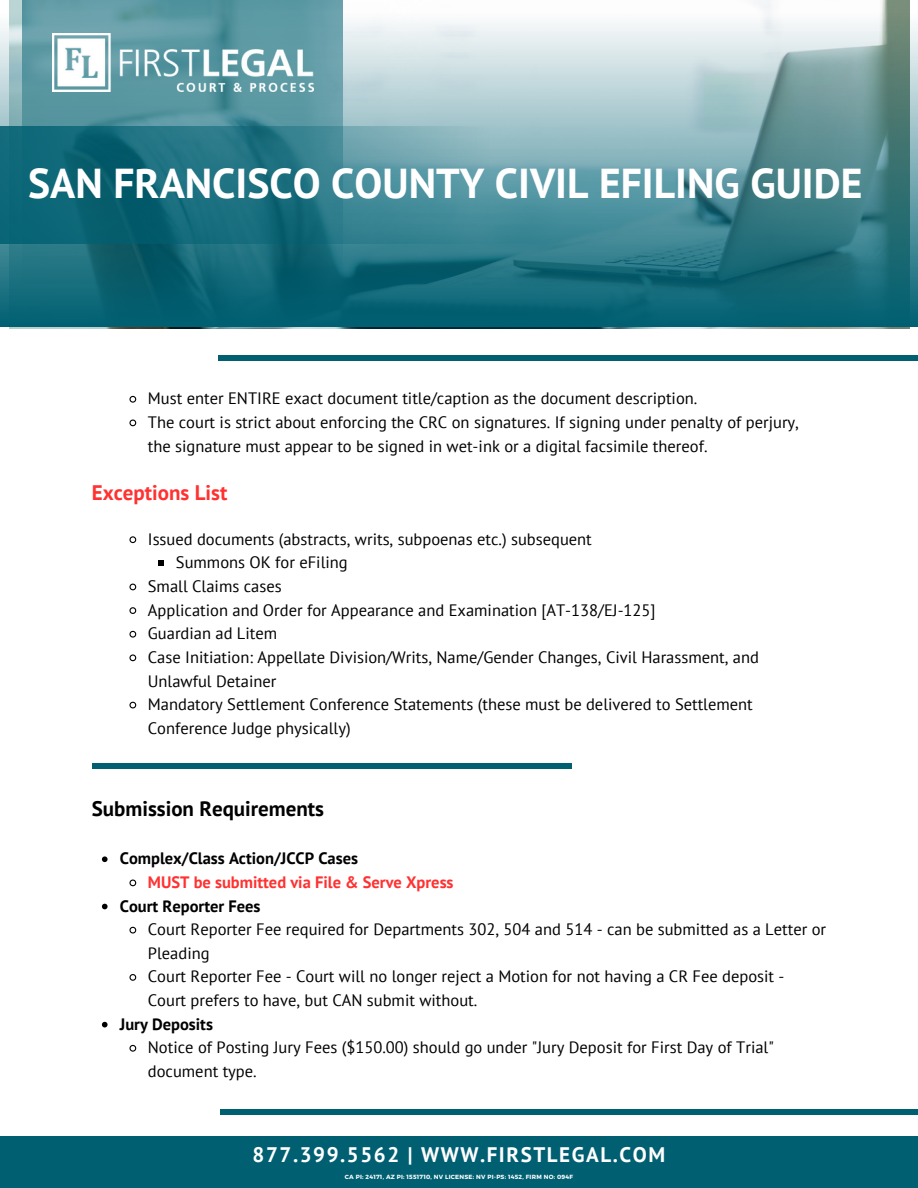
<style>
.page{position:relative;width:918px;height:1188px;background:#fff}
.page>*{position:absolute;margin:0;border:0;box-sizing:border-box;transform-origin:0 0}
.t1{font:700 41.7px "PT Sans";color:#fff}
.t2{font:700 21px "PT Sans";letter-spacing:.075em;color:#fff}
.t3{font:700 21px "PT Sans";color:#000}
.t4{font:700 21px "PT Sans";color:#ff3131}
.t5{font:16.5px/23.7px "PT Sans";color:#000}
.t6{font:700 16.5px "PT Sans";color:#000}
.t7{font:700 16.5px "PT Sans";color:#ff3131}
.t8{font:700 6px "Montserrat";letter-spacing:.04em;color:#fff}
</style>
<div class="page">
<svg style="left:0;top:0;width:918px;height:326px;background:#74a4ac"></svg>
<svg style="left:22px;top:0;width:321px;height:329px;background:#347d8a"></svg>
<svg style="left:0;top:126px;width:560px;height:117px;background:#307d8b"></svg>
<img style="left:53px;top:33px;width:261px;height:59px">
<div style="left:0;top:1136px;width:918px;height:52px;background:#006072"></div>
<svg style="left:102px;top:856px;width:6px;height:6px"></svg>
<svg style="left:129px;top:879px;width:8px;height:8px"></svg>
<svg style="left:102px;top:904px;width:6px;height:5px"></svg>
<svg style="left:129px;top:926px;width:8px;height:8px"></svg>
<svg style="left:129px;top:974px;width:8px;height:7px"></svg>
<svg style="left:102px;top:1022px;width:6px;height:5px"></svg>
<svg style="left:129px;top:1044px;width:8px;height:8px"></svg>
<svg style="left:129px;top:536px;width:8px;height:8px"></svg>
<svg style="left:158px;top:561px;width:6px;height:5px"></svg>
<svg style="left:129px;top:583px;width:8px;height:8px"></svg>
<svg style="left:129px;top:607px;width:8px;height:7px"></svg>
<svg style="left:129px;top:630px;width:8px;height:8px"></svg>
<svg style="left:129px;top:654px;width:8px;height:8px"></svg>
<svg style="left:129px;top:701px;width:8px;height:8px"></svg>
<div style="left:92px;top:763px;width:479px;height:6px;background:#006072"></div>
<div style="left:218px;top:355px;width:700px;height:6px;background:#006072"></div>
<svg style="left:129px;top:395px;width:8px;height:8px"></svg>
<svg style="left:129px;top:419px;width:8px;height:8px"></svg>
<div style="left:220px;top:1110px;width:698px;height:5px;background:#006072"></div>
<p class="t1" style="left:28px;top:155px;width:836px">SAN FRANCISCO COUNTY CIVIL EFILING GUIDE</p>
<p class="t5" style="left:148px;top:386px;width:551px">Must enter ENTIRE exact document title/caption as the document description.</p>
<p class="t5" style="left:148px;top:410px;width:653px">The court is strict about enforcing the CRC on signatures. If signing under penalty of perjury, the signature must appear to be signed in wet-ink or a digital facsimile thereof.</p>
<p class="t4" style="left:92px;top:478px;width:137px">Exceptions List</p>
<p class="t5" style="left:148px;top:527px;width:445px">Issued documents (abstracts, writs, subpoenas etc.) subsequent</p>
<p class="t5" style="left:176px;top:550px;width:173px">Summons OK for eFiling</p>
<p class="t5" style="left:148px;top:574px;width:135px">Small Claims cases</p>
<p class="t5" style="left:148px;top:598px;width:509px">Application and Order for Appearance and Examination [AT-138/EJ-125]</p>
<p class="t5" style="left:148px;top:621px;width:131px">Guardian ad Litem</p>
<p class="t5" style="left:148px;top:645px;width:613px">Case Initiation: Appellate Division/Writs, Name/Gender Changes, Civil Harassment, and<br>Unlawful Detainer</p>
<p class="t5" style="left:148px;top:692px;width:606px">Mandatory Settlement Conference Statements (these must be delivered to Settlement<br>Conference Judge physically)</p>
<p class="t3" style="left:92px;top:795px;width:234px">Submission Requirements</p>
<p class="t6" style="left:120px;top:848px;width:240px">Complex/Class Action/JCCP Cases</p>
<p class="t7" style="left:148px;top:871px;width:307px">MUST be submitted via File &amp; Serve Xpress</p>
<p class="t6" style="left:120px;top:895px;width:142px">Court Reporter Fees</p>
<p class="t5" style="left:148px;top:917px;width:680px">Court Reporter Fee required for Departments 302, 504 and 514 - can be submitted as a Letter or<br>Pleading</p>
<p class="t5" style="left:148px;top:964px;width:638px">Court Reporter Fee - Court will no longer reject a Motion for not having a CR Fee deposit -<br>Court prefers to have, but CAN submit without.</p>
<p class="t6" style="left:120px;top:1013px;width:95px">Jury Deposits</p>
<p class="t5" style="left:148px;top:1035px;width:628px">Notice of Posting Jury Fees ($150.00) should go under "Jury Deposit for First Day of Trial" document type.</p>
<p class="t2" style="left:253px;top:1141px;width:414px">877.399.5562 | WWW.FIRSTLEGAL.COM</p>
<p class="t8" style="left:345px;top:1173px;width:230px">CA PI: 24171, AZ PI: 1551710, NV LICENSE: NV PI-PS: 1452, FIRM NO: 094F</p>
</div>
